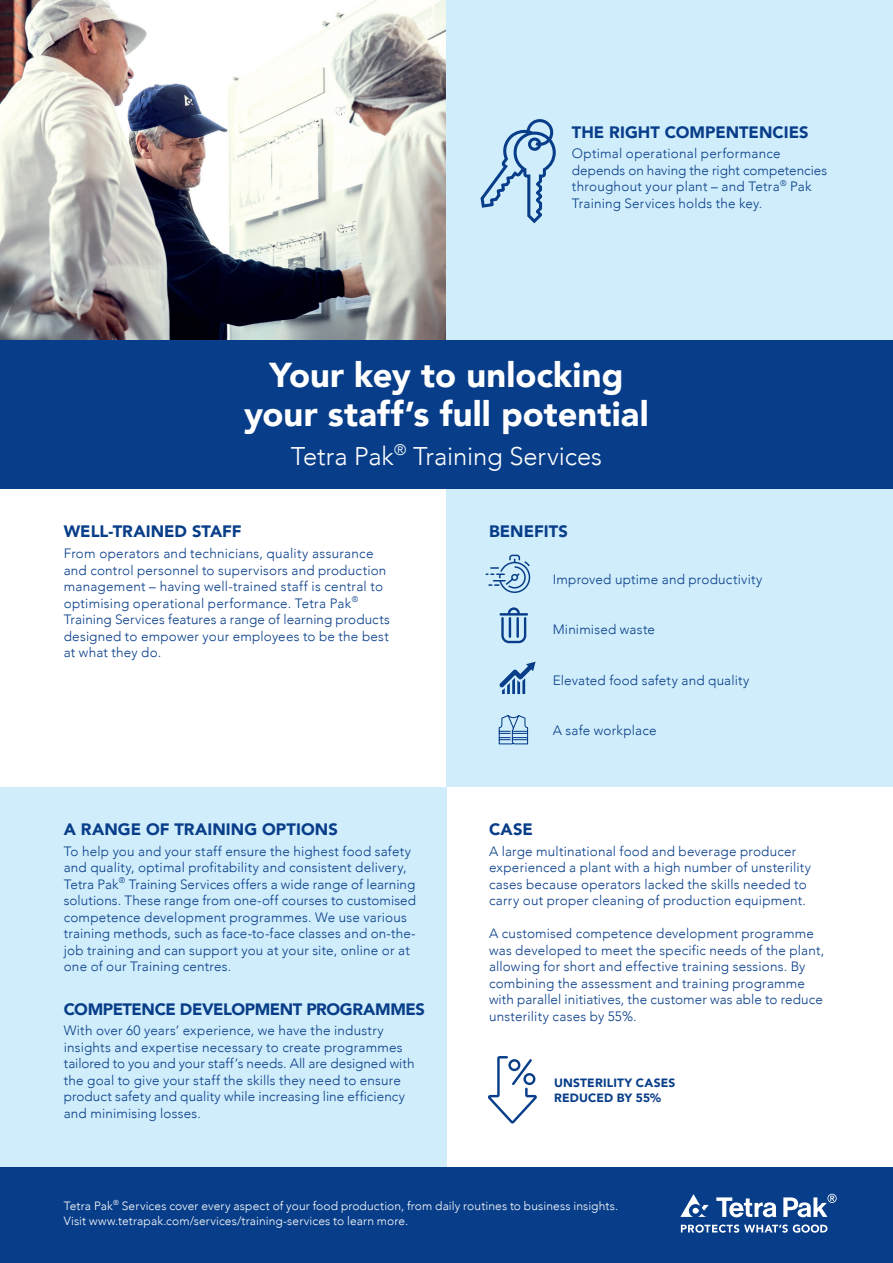
<style>
.page{position:relative;width:893px;height:1263px;background:#fff}
.page>*{position:absolute;margin:0;border:0;box-sizing:border-box;transform-origin:0 0}
.t1{font:900 34.5px/39px "Avenir";letter-spacing:.005em;color:#fff;text-align:center}
.t2{font:300 25.5px "Avenir";letter-spacing:-.005em;color:#fff}
.t3{font:900 16.5px "Avenir";color:#083e89}
.t4{font:900 16.5px "Avenir";letter-spacing:-.025em;color:#083e89}
.t5{font:300 13.5px/16.5px "Avenir";letter-spacing:.015em;color:#083e89}
.t6{font:300 12px/15px "Avenir";letter-spacing:.01em;color:#fff}
.t7{font:900 12px/15px "Avenir";letter-spacing:.015em;color:#083e89}
</style>
<div class="page">
<img style="left:0;top:0;width:446px;height:340px">
<div style="left:0;top:787px;width:446px;height:380px;background:#d0edfb"></div>
<div style="left:446px;top:489px;width:447px;height:298px;background:#d0edfb"></div>
<div style="left:446px;top:0;width:447px;height:340px;background:#d0edfb"></div>
<div style="left:0;top:1167px;width:893px;height:96px;background:#083e89"></div>
<div style="left:0;top:340px;width:893px;height:149px;background:#083e89"></div>
<svg style="left:681px;top:1224px;width:146px;height:9px"></svg>
<svg style="left:716px;top:1197px;width:61px;height:20px"></svg>
<svg style="left:680px;top:1194px;width:29px;height:23px"></svg>
<svg style="left:783px;top:1194px;width:54px;height:23px"></svg>
<svg style="left:480px;top:119px;width:76px;height:104px"></svg>
<svg style="left:488px;top:1056px;width:49px;height:67px"></svg>
<svg style="left:499px;top:607px;width:29px;height:36px"></svg>
<svg style="left:499px;top:662px;width:37px;height:32px"></svg>
<svg style="left:498px;top:715px;width:31px;height:30px"></svg>
<svg style="left:486px;top:554px;width:45px;height:39px"></svg>
<p class="t3" style="left:572px;top:118px;width:238px">THE RIGHT COMPENTENCIES</p>
<p class="t5" style="left:572px;top:146px;width:257px">Optimal operational performance depends on having the right competencies throughout your plant – and Tetra<sup>®</sup> Pak Training Services holds the key.</p>
<h1 class="t1" style="left:244px;top:355px;width:406px">Your key to unlocking your staff’s full potential</h1>
<h2 class="t2" style="left:291px;top:441px;width:313px">Tetra Pak<sup>®</sup> Training Services</h2>
<p class="t3" style="left:64px;top:517px;width:179px">WELL-TRAINED STAFF</p>
<p class="t5" style="left:64px;top:545px;width:328px">From operators and technicians, quality assurance and control personnel to supervisors and production management – having well-trained staff is central to optimising operational performance. Tetra Pak<sup>® </sup>Training Services features a range of learning products designed to empower your employees to be the best at what they do.</p>
<p class="t3" style="left:64px;top:815px;width:276px">A RANGE OF TRAINING OPTIONS</p>
<p class="t5" style="left:64px;top:843px;width:354px">To help you and your staff ensure the highest food safety and quality, optimal profitability and consistent delivery, Tetra Pak<sup>®</sup> Training Services offers a wide range of learning solutions. These range from one-off courses to customised competence development programmes. We use various training methods, such as face-to-face classes and on-the&shy;job training and can support you at your site, online or at one of our Training centres.</p>
<p class="t4" style="left:64px;top:995px;width:363px">COMPETENCE DEVELOPMENT PROGRAMMES</p>
<p class="t5" style="left:64px;top:1022px;width:352px">With over 60 years’ experience, we have the industry insights and expertise necessary to create programmes tailored to you and your staff’s needs. All are designed with the goal to give your staff the skills they need to ensure product safety and quality while increasing line efficiency and minimising losses.</p>
<p class="t3" style="left:489px;top:517px;width:80px">BENEFITS</p>
<p class="t5" style="left:553px;top:571px;width:211px">Improved uptime and productivity</p>
<p class="t5" style="left:553px;top:621px;width:104px">Minimised waste</p>
<p class="t5" style="left:553px;top:672px;width:198px">Elevated food safety and quality</p>
<p class="t5" style="left:553px;top:722px;width:105px">A safe workplace</p>
<p class="t3" style="left:489px;top:815px;width:45px">CASE</p>
<p class="t5" style="left:489px;top:843px;width:324px">A large multinational food and beverage producer experienced a plant with a high number of unsterility cases because operators lacked the skills needed to carry out proper cleaning of production equipment.</p>
<p class="t5" style="left:489px;top:925px;width:337px">A customised competence development programme was developed to meet the specific needs of the plant, allowing for short and effective training sessions. By combining the assessment and training programme with parallel initiatives, the customer was able to reduce unsterility cases by 55%.</p>
<p class="t7" style="left:554px;top:1074px;width:123px">UNSTERILITY CASES<br>REDUCED BY 55%</p>
<p class="t6" style="left:64px;top:1198px;width:556px">Tetra Pak<sup>®</sup> Services cover every aspect of your food production, from daily routines to business insights.<br>Visit www.tetrapak.com/services/training-services to learn more.</p>
</div>
